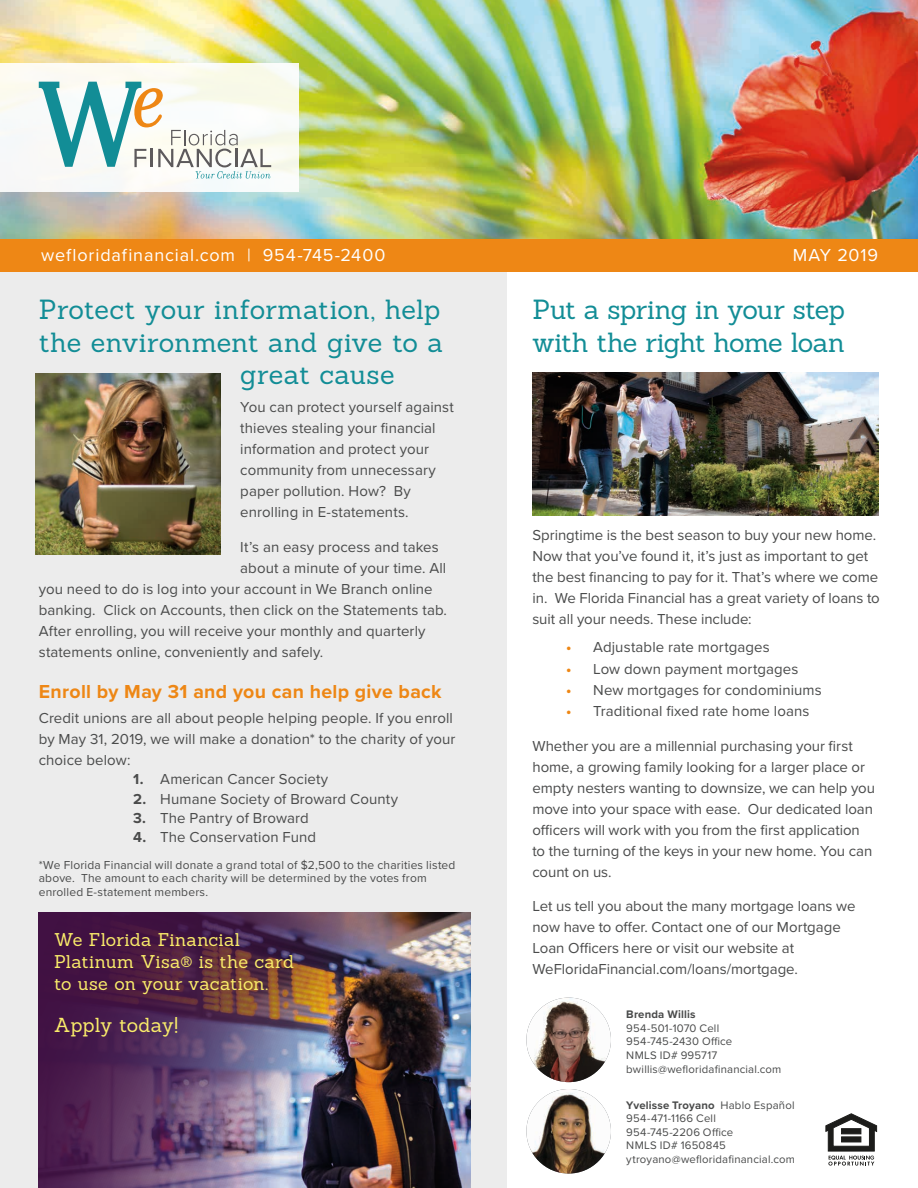
<style>
.page{position:relative;width:918px;height:1188px;background:#fff}
.page>*{position:absolute;margin:0;border:0;box-sizing:border-box;transform-origin:0 0}
.t1{font:27px "Sanchez";letter-spacing:-.005em;color:#128d96}
.t2{font:27px/32.4px "Sanchez";letter-spacing:-.03em;color:#128d96}
.t3{font:27px "Sanchez";letter-spacing:.015em;color:#128d96}
.t4{font:19.8px "Sanchez";color:#faec6a}
.t5{font:700 19.5px "Proxima Nova";letter-spacing:.015em;color:#ee8715}
.t6{font:18px/21.6px "Sanchez";letter-spacing:.015em;color:#faec6a}
.t7{font:18px "Proxima Nova";letter-spacing:.05em;color:#fff}
.t8{font:15px/21px "Proxima Nova";letter-spacing:.005em;color:#4a4b4b}
.t9{font:12px/13.5px "Proxima Nova";letter-spacing:.015em;color:#4a4b4b}
.t10{font:11.4px/13.6px "Proxima Nova";letter-spacing:.015em;color:#4a4b4b}
.t11{font:700 11.4px "Proxima Nova";letter-spacing:.015em;color:#4a4b4b}
.s1{font-weight:700}
.s2{font-weight:700;color:#ee8715}
</style>
<div class="page">
<div style="left:0;top:272px;width:507px;height:916px;background:#ececec"></div>
<img style="left:0;top:0;width:918px;height:239px">
<div style="left:0;top:239px;width:918px;height:33px;background:#ee8715"></div>
<div style="left:0;top:63px;width:299px;height:128px;background:linear-gradient(to right,#f9f8f6,#f9fbf0)"></div>
<svg style="left:39px;top:82px;width:232px;height:97px"></svg>
<img style="left:36px;top:374px;width:184px;height:181px">
<svg style="left:826px;top:1114px;width:51px;height:52px"></svg>
<img style="left:526px;top:998px;width:85px;height:84px;border-radius:42px">
<img style="left:526px;top:1089px;width:85px;height:85px;border-radius:42px">
<img style="left:532px;top:373px;width:346px;height:142px">
<img style="left:38px;top:912px;width:432px;height:276px">
<p class="t7" style="left:41px;top:241px;width:346px">wefloridafinancial.com | 954-745-2400</p>
<p class="t7" style="left:793px;top:241px;width:87px">MAY 2019</p>
<h1 class="t2" style="left:532px;top:293px;width:314px">Put a spring in your step with the right home loan</h1>
<h1 class="t1" style="left:39px;top:292px;width:403px">Protect your information, help</h1>
<h1 class="t1" style="left:39px;top:325px;width:406px">the environment and give to a</h1>
<h1 class="t3" style="left:240px;top:357px;width:156px">great cause</h1>
<p class="t8" style="left:240px;top:396px;width:215px">You can protect yourself against thieves stealing your financial information and protect your community from unnecessary paper pollution. How? By enrolling in E-statements.</p>
<p class="t8" style="left:240px;top:535px;width:200px">It’s an easy process and takes</p>
<p class="t8" style="left:240px;top:556px;width:207px">about a minute of your time. All</p>
<p class="t8" style="left:39px;top:577px;width:396px">you need to do is log into your account in We Branch online</p>
<p class="t8" style="left:39px;top:598px;width:410px">banking. Click on Accounts, then click on the Statements tab.</p>
<p class="t8" style="left:39px;top:619px;width:388px">After enrolling, you will receive your monthly and quarterly</p>
<p class="t8" style="left:39px;top:640px;width:286px">statements online, conveniently and safely.</p>
<h3 class="t5" style="left:39px;top:677px;width:404px">Enroll by May 31 and you can help give back</h3>
<p class="t8" style="left:39px;top:707px;width:418px">Credit unions are all about people helping people. If you enroll by May 31, 2019, we will make a donation* to the charity of your choice below:</p>
<p class="t8" style="left:133px;top:768px;width:197px"><span class="s1">1.</span> American Cancer Society</p>
<p class="t8" style="left:133px;top:787px;width:266px"><span class="s1">2.</span> Humane Society of Broward County</p>
<p class="t8" style="left:133px;top:806px;width:177px"><span class="s1">3.</span> The Pantry of Broward</p>
<p class="t8" style="left:133px;top:826px;width:184px"><span class="s1">4.</span> The Conservation Fund</p>
<p class="t9" style="left:39px;top:857px;width:418px">*We Florida Financial will donate a grand total of $2,500 to the charities listed above. The amount to each charity will be determined by the votes from enrolled E-statement members.</p>
<p class="t8" style="left:532px;top:524px;width:349px">Springtime is the best season to buy your new home.<br>Now that you’ve found it, it’s just as important to get the best financing to pay for it. That’s where we come in. We Florida Financial has a great variety of loans to suit all your needs. These include:</p>
<p class="t8" style="left:566px;top:636px;width:205px"><span class="s2">•</span> Adjustable rate mortgages</p>
<p class="t8" style="left:566px;top:657px;width:234px"><span class="s2">•</span> Low down payment mortgages</p>
<p class="t8" style="left:566px;top:679px;width:257px"><span class="s2">•</span> New mortgages for condominiums</p>
<p class="t8" style="left:566px;top:700px;width:245px"><span class="s2">•</span> Traditional fixed rate home loans</p>
<p class="t8" style="left:532px;top:735px;width:344px">Whether you are a millennial purchasing your first home, a growing family looking for a larger place or empty nesters wanting to downsize, we can help you move into your space with ease. Our dedicated loan officers will work with you from the first application to the turning of the keys in your new home. You can count on us.</p>
<p class="t8" style="left:532px;top:895px;width:325px">Let us tell you about the many mortgage loans we now have to offer. Contact one of our Mortgage Loan Officers here or visit our website at WeFloridaFinancial.com/loans/mortgage.</p>
<p class="t6" style="left:54px;top:929px;width:241px">We Florida Financial<br>Platinum Visa® is the card to use on your vacation.</p>
<h2 class="t4" style="left:54px;top:1012px;width:125px">Apply today!</h2>
<p class="t11" style="left:626px;top:1006px;width:71px">Brenda Willis</p>
<p class="t10" style="left:626px;top:1020px;width:157px">954-501-1070 Cell<br>954-745-2430 Office<br>NMLS ID# 995717 bwillis@wefloridafinancial.com</p>
<p class="t10" style="left:626px;top:1097px;width:170px"><span class="s1">Yvelisse Troyano</span> Hablo Español<br>954-471-1166 Cell<br>954-745-2206 Office<br>NMLS ID# 1650845 ytroyano@wefloridafinancial.com</p>
</div>
